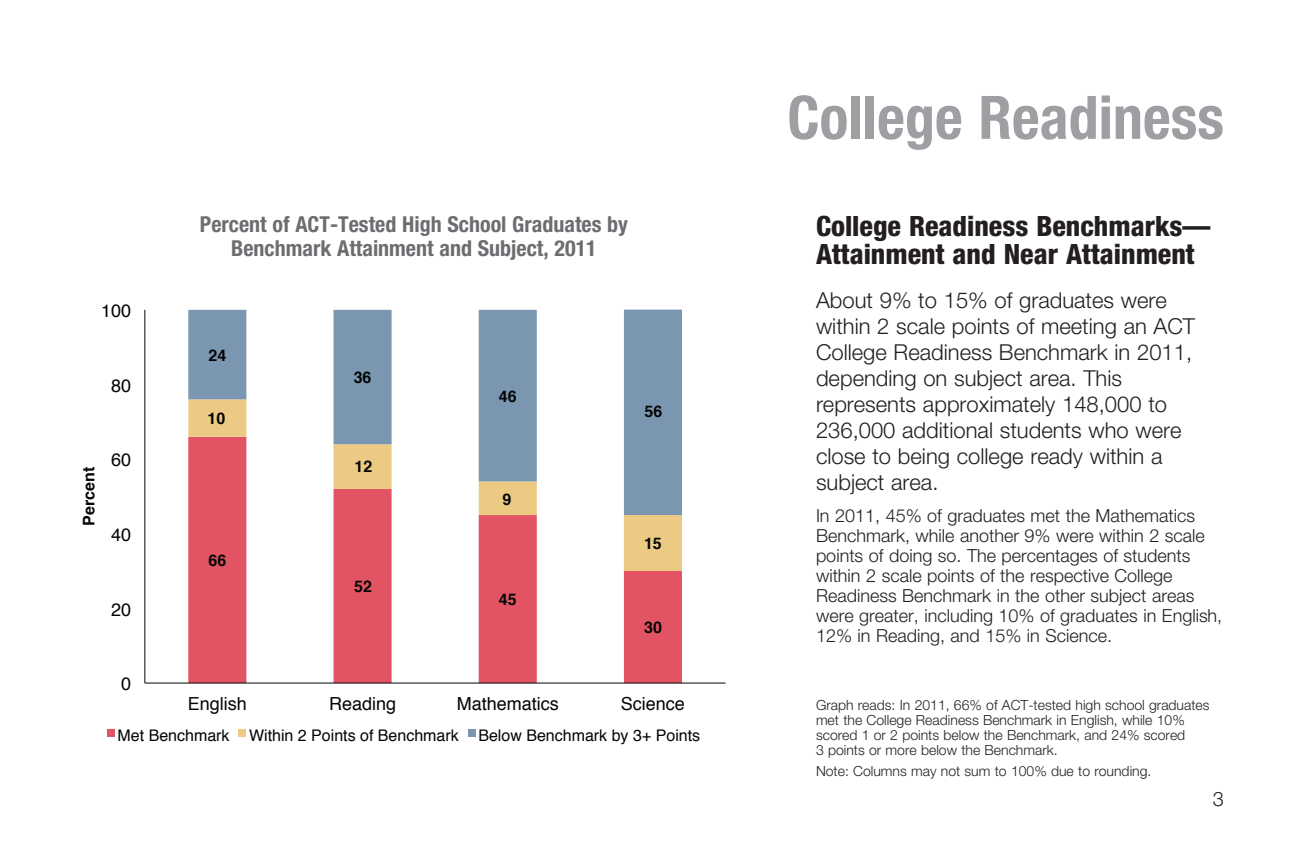
<style>
.page{position:relative;width:1296px;height:864px;background:#fff}
.page>*{position:absolute;margin:0;border:0;box-sizing:border-box;transform-origin:0 0}
.t1{font:700 condensed 60px "Helvetica Neue LT Std";color:#9d9fa2}
.t2{font:800 condensed 28px/28px "Helvetica Neue LT Std";color:#231f20}
.t3{font:300 22px/26px "Helvetica Neue LT Std";color:#231f20}
.t4{font:700 condensed 22px/24px "Helvetica Neue LT Std";color:#6c6d70;text-align:center}
.t5{font:300 20px "Helvetica Neue LT Std";color:#231f20}
.t6{font:300 18px/20px "Helvetica Neue LT Std";color:#231f20}
.t7{font:18px "Helvetica";color:#040504}
.t8{font:16px "Helvetica";color:#040504}
.t9{font:700 16px "Helvetica";color:#040504}
.t10{font:300 14px/15px "Helvetica Neue LT Std";color:#231f20}
</style>
<div class="page">
<svg style="left:188px;top:571px;width:494px;height:112px"></svg>
<svg style="left:188px;top:515px;width:494px;height:56px"></svg>
<svg style="left:188px;top:310px;width:494px;height:205px"></svg>
<hr style="left:144px;top:310px;width:1px;height:373px;background:#040504">
<hr style="left:145px;top:683px;width:581px;height:1px;background:#040504">
<div style="left:107px;top:729px;width:8px;height:7px;background:#e25464"></div>
<div style="left:239px;top:729px;width:7px;height:7px;background:#edca84"></div>
<div style="left:468px;top:729px;width:7px;height:7px;background:#7b96b1"></div>
<p class="t4" style="left:200px;top:214px;width:430px">Percent of ACT-Tested High School Graduates by<br>Benchmark Attainment and Subject, 2011</p>
<p class="t7" style="left:101px;top:303px;width:32px">100</p>
<p class="t7" style="left:111px;top:378px;width:22px">80</p>
<p class="t9" style="left:82px;top:526px;width:60px;rotate:-90deg">Percent</p>
<p class="t7" style="left:111px;top:452px;width:22px">60</p>
<p class="t7" style="left:111px;top:527px;width:22px">40</p>
<p class="t7" style="left:111px;top:602px;width:22px">20</p>
<p class="t9" style="left:209px;top:349px;width:19px">24</p>
<p class="t9" style="left:207px;top:411px;width:19px">10</p>
<p class="t9" style="left:209px;top:554px;width:19px">66</p>
<p class="t9" style="left:354px;top:371px;width:19px">36</p>
<p class="t9" style="left:355px;top:460px;width:19px">12</p>
<p class="t9" style="left:354px;top:580px;width:19px">52</p>
<p class="t9" style="left:499px;top:390px;width:19px">46</p>
<p class="t9" style="left:502px;top:493px;width:10px">9</p>
<p class="t9" style="left:499px;top:593px;width:19px">45</p>
<p class="t9" style="left:645px;top:405px;width:19px">56</p>
<p class="t9" style="left:644px;top:537px;width:19px">15</p>
<p class="t9" style="left:644px;top:621px;width:19px">30</p>
<p class="t7" style="left:121px;top:676px;width:12px">0</p>
<p class="t7" style="left:188px;top:696px;width:61px">English</p>
<p class="t7" style="left:329px;top:696px;width:69px">Reading</p>
<p class="t7" style="left:457px;top:696px;width:104px">Mathematics</p>
<p class="t7" style="left:621px;top:696px;width:66px">Science</p>
<p class="t8" style="left:118px;top:728px;width:584px">Met Benchmark Within 2 Points of Benchmark Below Benchmark by 3+ Points</p>
<h1 class="t1" style="left:787px;top:96px;width:438px">College Readiness</h1>
<h2 class="t2" style="left:816px;top:214px;width:396px">College Readiness Benchmarks—<br>Attainment and Near Attainment</h2>
<p class="t3" style="left:816px;top:289px;width:381px">About 9% to 15% of graduates were within 2 scale points of meeting an ACT College Readiness Benchmark in 2011, depending on subject area. This represents approximately 148,000 to 236,000 additional students who were close to being college ready within a subject area.</p>
<p class="t6" style="left:816px;top:507px;width:408px">In 2011, 45% of graduates met the Mathematics Benchmark, while another 9% were within 2 scale points of doing so. The percentages of students within 2 scale points of the respective College Readiness Benchmark in the other subject areas were greater, including 10% of graduates in English, 12% in Reading, and 15% in Science.</p>
<p class="t10" style="left:816px;top:699px;width:395px">Graph reads: In 2011, 66% of ACT-tested high school graduates met the College Readiness Benchmark in English, while 10% scored 1 or 2 points below the Benchmark, and 24% scored<br>3 points or more below the Benchmark.</p>
<p class="t10" style="left:816px;top:765px;width:337px">Note: Columns may not sum to 100% due to rounding.</p>
<p class="t5" style="left:1213px;top:792px;width:13px">3</p>
</div>
